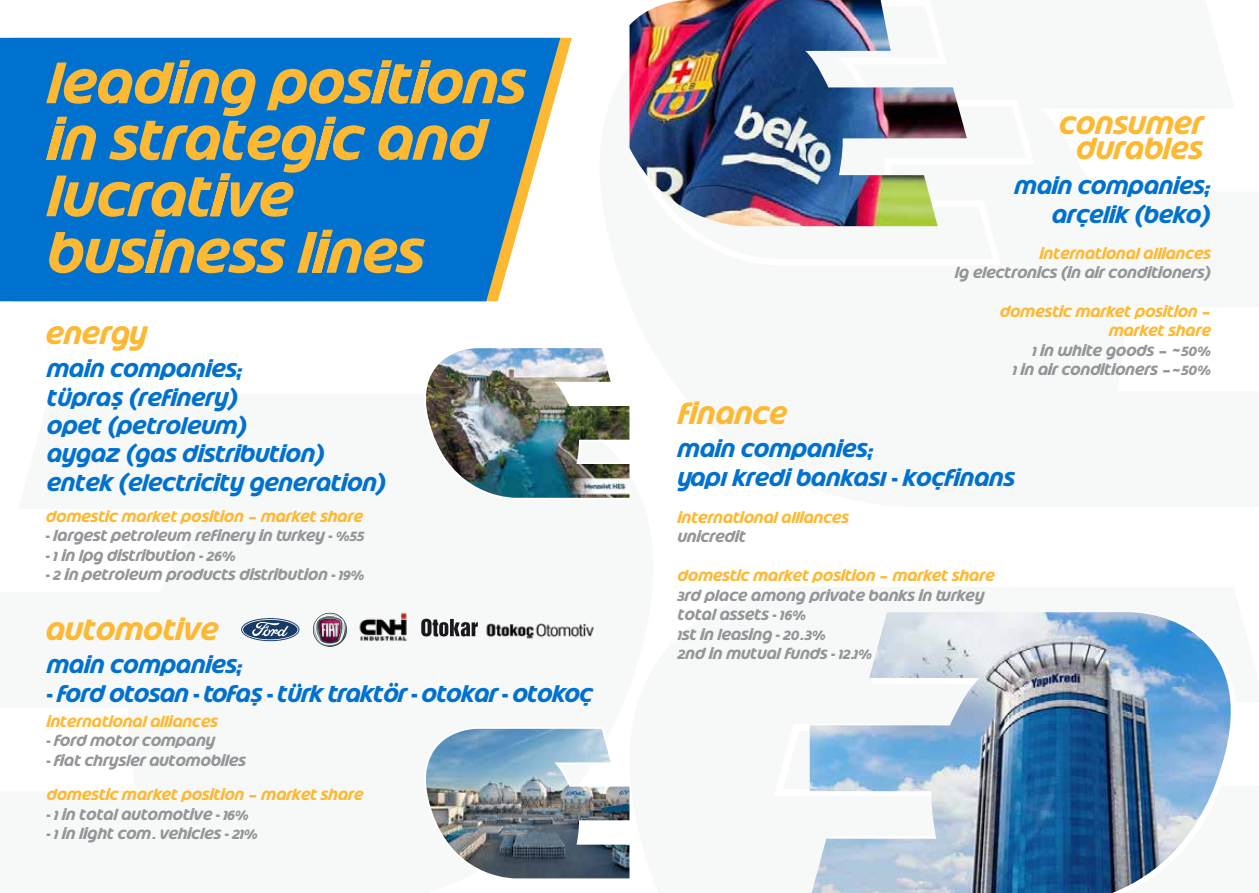
<style>
.page{position:relative;width:1259px;height:893px;background:#fff}
.page>*{position:absolute;margin:0;border:0;box-sizing:border-box;transform-origin:0 0}
.t1{font:54.6px/56.6px "Opet Tr";color:#fdb933}
.t2{font:28.5px/25.3px "Opet Tr";color:#fdb933;text-align:center}
.t3{font:22.5px/28.5px "Opet Tr";color:#0071ce}
.t4{font:22.5px "Opet Tr";letter-spacing:-.02em;color:#0071ce}
.t5{font:15px/19.5px "Opet Tr";color:#939598;text-align:right}
.t6{font:15px/19.4px "Opet Tr";color:#fdb933;text-align:right}
</style>
<div class="page">
<img style="left:629px;top:0;width:338px;height:226px">
<img style="left:809px;top:612px;width:422px;height:281px">
<div style="left:0;top:38px;width:560px;height:263px;background:#0071ce"></div>
<img style="left:426px;top:348px;width:203px;height:150px">
<img style="left:426px;top:729px;width:203px;height:149px">
<img style="left:359px;top:612px;width:48px;height:30px">
<img style="left:486px;top:621px;width:108px;height:18px">
<svg style="left:313px;top:613px;width:33px;height:33px"></svg>
<svg style="left:241px;top:618px;width:58px;height:23px"></svg>
<svg style="left:242px;top:619px;width:56px;height:21px"></svg>
<svg style="left:421px;top:619px;width:57px;height:17px"></svg>
<h1 class="t1" style="left:48px;top:57px;width:480px">LEADING POSITIONS<br>IN STRATEGIC AND<br>LUCRATIVE<br>BUSINESS LINES</h1>
<h2 class="t2" style="left:46px;top:322px;width:103px">ENERGY</h2>
<h3 class="t3" style="left:47px;top:356px;width:341px">MAIN COMPANIES;<br>TÜPRAŞ (REFINERY)<br>OPET (PETROLEUM)<br>AYGAZ (GAS DISTRIBUTION)<br>ENTEK (ELECTRICITY GENERATION)</h3>
<p class="t6" style="left:46px;top:507px;width:318px">DOMESTIC MARKET POSITION – MARKET SHARE</p>
<p class="t5" style="left:46px;top:527px;width:320px">- LARGEST PETROLEUM REFINERY IN TURKEY - %55</p>
<p class="t5" style="left:46px;top:546px;width:191px">- 1 IN LPG DISTRIBUTION - 26%</p>
<p class="t5" style="left:46px;top:566px;width:320px">- 2 IN PETROLEUM PRODUCTS DISTRIBUTION - 19%</p>
<h2 class="t2" style="left:46px;top:619px;width:174px">AUTOMOTIVE</h2>
<h3 class="t3" style="left:47px;top:652px;width:198px">MAIN COMPANIES;</h3>
<h3 class="t4" style="left:47px;top:682px;width:547px">- FORD OTOSAN - TOFAŞ - TÜRK TRAKTÖR - OTOKAR - OTOKOÇ</h3>
<p class="t6" style="left:47px;top:712px;width:173px">INTERNATIONAL ALLIANCES</p>
<p class="t5" style="left:47px;top:732px;width:170px">- FORD MOTOR COMPANY</p>
<p class="t5" style="left:47px;top:751px;width:201px">- FIAT CHRYSLER AUTOMOBILES</p>
<p class="t6" style="left:47px;top:786px;width:318px">DOMESTIC MARKET POSITION – MARKET SHARE</p>
<p class="t5" style="left:47px;top:805px;width:204px">- 1 IN TOTAL AUTOMOTIVE - 16%</p>
<p class="t5" style="left:47px;top:824px;width:213px">- 1 IN LIGHT COM. VEHICLES - 21%</p>
<h2 class="t2" style="left:1059px;top:112px;width:145px">CONSUMER<br>DURABLES</h2>
<h2 class="t2" style="left:678px;top:402px;width:111px">FINANCE</h2>
<h3 class="t3" style="left:1015px;top:173px;width:198px;text-align:right">MAIN COMPANIES;<br>ARÇELIK (BEKO)</h3>
<p class="t6" style="left:1040px;top:244px;width:173px">INTERNATIONAL ALLIANCES</p>
<p class="t5" style="left:955px;top:264px;width:257px">LG ELECTRONICS (IN AIR CONDITIONERS)</p>
<p class="t6" style="left:1000px;top:302px;width:212px">DOMESTIC MARKET POSITION –<br>MARKET SHARE</p>
<p class="t5" style="left:1012px;top:341px;width:200px">1 IN WHITE GOODS – ~50%<br>1 IN AIR CONDITIONERS –~50%</p>
<h3 class="t3" style="left:678px;top:436px;width:339px">MAIN COMPANIES;<br>YAPI KREDI BANKASI - KOÇFINANS</h3>
<p class="t6" style="left:678px;top:508px;width:173px">INTERNATIONAL ALLIANCES</p>
<p class="t5" style="left:678px;top:528px;width:69px">UNICREDIT</p>
<p class="t6" style="left:678px;top:567px;width:318px">DOMESTIC MARKET POSITION – MARKET SHARE</p>
<p class="t5" style="left:678px;top:586px;width:308px;text-align:left">3RD PLACE AMONG PRIVATE BANKS IN TURKEY<br>TOTAL ASSETS - 16%<br>1ST IN LEASING - 20.3%<br>2ND IN MUTUAL FUNDS - 12.1%</p>
</div>
